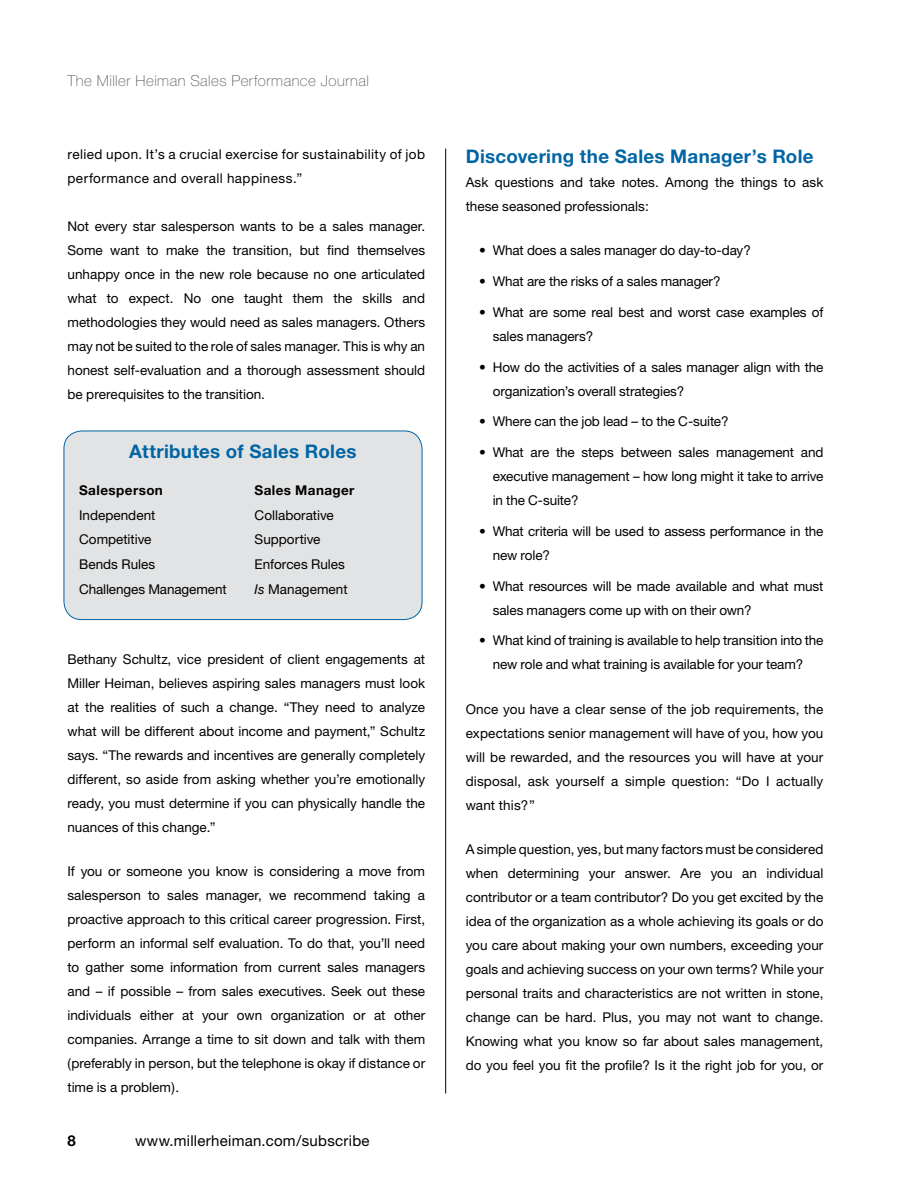
<style>
.page{position:relative;width:918px;height:1188px;background:#fff}
.page>*{position:absolute;margin:0;border:0;box-sizing:border-box;transform-origin:0 0}
.t1{font:700 18.75px "Helvetica Neue";letter-spacing:.015em;color:#0065a4}
.t2{font:100 15px "Helvetica Neue";letter-spacing:.03em;color:#58595b}
.t3{font:15px "Helvetica Neue";letter-spacing:.02em;color:#000}
.t4{font:13.5px/24px "Helvetica Neue";letter-spacing:-.005em;color:#000}
.t5{font:13.5px/24px "Helvetica Neue";letter-spacing:.03em;color:#000}
.t6{font:700 13.5px "Helvetica Neue";letter-spacing:.03em;color:#000}
.s1{font-style:italic}
</style>
<div class="page">
<hr style="left:445px;top:148px;width:1px;height:946px;background:#000">
<div style="left:64px;top:431px;width:358px;height:189px;background:#e2e3e4;border-radius:18px"></div>
<div style="left:64px;top:431px;width:358px;height:189px;border:1px solid #0065a4;border-radius:18px"></div>
<p class="t2" style="left:68px;top:72px;width:303px">The Miller Heiman Sales Performance Journal</p>
<p class="t5" style="left:68px;top:142px;width:359px">relied upon. It’s a crucial exercise for sustainability of job performance and overall happiness.”</p>
<p class="t4" style="left:68px;top:214px;width:359px;text-align:justify">Not every star salesperson wants to be a sales manager.<br>Some want to make the transition, but find themselves unhappy once in the new role because no one articulated what to expect. No one taught them the skills and methodologies they would need as sales managers. Others may not be suited to the role of sales manager. This is why an honest self-evaluation and a thorough assessment should be prerequisites to the transition.</p>
<h1 class="t1" style="left:129px;top:440px;width:229px">Attributes of Sales Roles</h1>
<p class="t6" style="left:79px;top:482px;width:85px">Salesperson</p>
<p class="t4" style="left:79px;top:502px;width:149px;line-height:24.8px">Independent<br>Competitive<br>Bends Rules<br>Challenges Management</p>
<p class="t6" style="left:255px;top:482px;width:101px">Sales Manager</p>
<p class="t4" style="left:255px;top:502px;width:94px;line-height:24.8px">Collaborative<br>Supportive<br>Enforces Rules<br><span class="s1">Is</span> Management</p>
<p class="t4" style="left:68px;top:647px;width:359px;text-align:justify">Bethany Schultz, vice president of client engagements at Miller Heiman, believes aspiring sales managers must look at the realities of such a change. “They need to analyze what will be different about income and payment,” Schultz says. “The rewards and incentives are generally completely different, so aside from asking whether you’re emotionally ready, you must determine if you can physically handle the nuances of this change.”</p>
<p class="t4" style="left:68px;top:859px;width:359px;text-align:justify">If you or someone you know is considering a move from salesperson to sales manager, we recommend taking a proactive approach to this critical career progression. First, perform an informal self evaluation. To do that, you’ll need to gather some information from current sales managers and – if possible – from sales executives. Seek out these individuals either at your own organization or at other companies. Arrange a time to sit down and talk with them (preferably in person, but the telephone is okay if distance or time is a problem).</p>
<p class="t3" style="left:135px;top:1132px;width:236px">www.millerheiman.com/subscribe</p>
<h1 class="t1" style="left:466px;top:145px;width:349px">Discovering the Sales Manager’s Role</h1>
<p class="t4" style="left:466px;top:170px;width:359px">Ask questions and take notes. Among the things to ask these seasoned professionals:</p>
<p class="t4" style="left:493px;top:238px;width:260px">What does a sales manager do day-to-day?</p>
<p class="t4" style="left:493px;top:269px;width:229px">What are the risks of a sales manager?</p>
<p class="t4" style="left:493px;top:300px;width:332px">What are some real best and worst case examples of sales managers?</p>
<p class="t4" style="left:493px;top:355px;width:332px">How do the activities of a sales manager align with the organization’s overall strategies?</p>
<p class="t4" style="left:493px;top:409px;width:237px">Where can the job lead – to the C-suite?</p>
<p class="t4" style="left:493px;top:440px;width:332px;text-align:justify">What are the steps between sales management and executive management – how long might it take to arrive in the C-suite?</p>
<p class="t4" style="left:493px;top:519px;width:332px">What criteria will be used to assess performance in the new role?</p>
<p class="t4" style="left:493px;top:574px;width:332px">What resources will be made available and what must sales managers come up with on their own?</p>
<p class="t4" style="left:493px;top:628px;width:332px">What kind of training is available to help transition into the new role and what training is available for your team?</p>
<p class="t4" style="left:466px;top:697px;width:359px;text-align:justify">Once you have a clear sense of the job requirements, the expectations senior management will have of you, how you will be rewarded, and the resources you will have at your disposal, ask yourself a simple question: “Do I actually want this?”</p>
<p class="t4" style="left:466px;top:837px;width:359px;text-align:justify">A simple question, yes, but many factors must be considered when determining your answer. Are you an individual contributor or a team contributor? Do you get excited by the idea of the organization as a whole achieving its goals or do you care about making your own numbers, exceeding your goals and achieving success on your own terms? While your personal traits and characteristics are not written in stone, change can be hard. Plus, you may not want to change.<br>Knowing what you know so far about sales management, do you feel you fit the profile? Is it the right job for you, or</p>
<p class="t4" style="left:479px;top:238px;width:8px">•</p>
<p class="t4" style="left:479px;top:269px;width:8px">•</p>
<p class="t4" style="left:479px;top:300px;width:8px">•</p>
<p class="t4" style="left:479px;top:355px;width:8px">•</p>
<p class="t4" style="left:479px;top:409px;width:8px">•</p>
<p class="t4" style="left:479px;top:440px;width:8px">•</p>
<p class="t4" style="left:479px;top:519px;width:8px">•</p>
<p class="t4" style="left:479px;top:574px;width:8px">•</p>
<p class="t4" style="left:479px;top:628px;width:8px">•</p>
</div>
